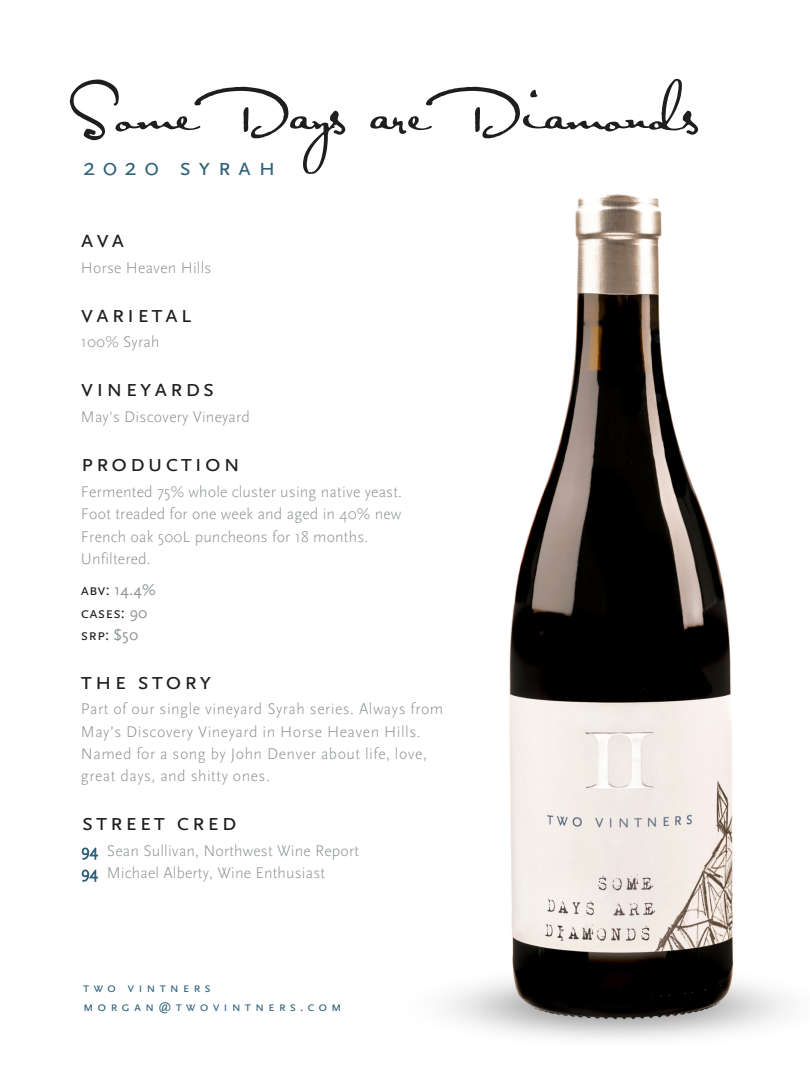
<style>
.page{position:relative;width:810px;height:1080px;background:#fff}
.page>*{position:absolute;margin:0;border:0;box-sizing:border-box;transform-origin:0 0}
.t1{font:51.56px "Satisfaction Pro";letter-spacing:-.04em;color:#1e1e1e}
.t2{font:25.19px "Scala Sans CE Caps";letter-spacing:.29em;color:#2f6179}
.t3{font:25px "Scala Sans CE Caps";letter-spacing:.1em;color:#1e1e1e}
.t4{font:300 16.06px/22.5px "Scala Sans";letter-spacing:.01em;color:#8c9195}
.t5{font:300 16.06px/22.3px "Scala Sans";letter-spacing:.03em;color:#8c9195}
.t6{font:16.06px "Scala Sans CE Caps";letter-spacing:.01em;color:#1e1e1e}
.t7{font:16.06px "Scala Sans CE Caps";color:#8c9195}
.t8{font:13.69px "Scala Sans CE Caps";letter-spacing:.29em;color:#2f6179}
.s1{color:#1e1e1e}
.s2{color:#8c9195}
</style>
<div class="page">
<svg style="left:81px;top:847px;width:18px;height:13px"></svg>
<svg style="left:81px;top:869px;width:18px;height:13px"></svg>
<img style="left:509px;top:194px;width:224px;height:765px">
<img style="left:448px;top:959px;width:340px;height:80px">
<p class="t1" style="left:70px;top:80px;width:631px">Some Days are Diamonds</p>
<p class="t2" style="left:83px;top:153px;width:194px">2020 syrah</p>
<p class="t3" style="left:81px;top:226px;width:45px">ava</p>
<p class="t4" style="left:81px;top:257px;width:132px">Horse Heaven Hills</p>
<p class="t3" style="left:81px;top:300px;width:112px">varietal</p>
<p class="t4" style="left:81px;top:331px;width:80px">100% Syrah</p>
<p class="t3" style="left:81px;top:375px;width:135px">vineyards</p>
<p class="t4" style="left:81px;top:406px;width:170px">May's Discovery Vineyard</p>
<p class="t3" style="left:81px;top:449px;width:161px">production</p>
<p class="t4" style="left:81px;top:480px;width:323px">Fermented 75% whole cluster using native yeast.<br>Foot treaded for one week and aged in 40% new French oak 500L puncheons for 18 months.<br>Unfiltered.</p>
<p class="t7" style="left:81px;top:581px;width:76px"><span class="s1">abv:</span> 14.4%</p>
<p class="t6" style="left:81px;top:604px;width:68px">cases: <span class="s2">90</span></p>
<p class="t6" style="left:81px;top:626px;width:59px">srp: <span class="s2">$50</span></p>
<p class="t3" style="left:81px;top:667px;width:132px">the story</p>
<p class="t5" style="left:81px;top:698px;width:364px">Part of our single vineyard Syrah series. Always from May’s Discovery Vineyard in Horse Heaven Hills.<br>Named for a song by John Denver about life, love, great days, and shitty ones.</p>
<p class="t3" style="left:82px;top:808px;width:156px">street cred</p>
<p class="t4" style="left:107px;top:840px;width:254px">Sean Sullivan, Northwest Wine Report</p>
<p class="t4" style="left:107px;top:862px;width:220px">Michael Alberty, Wine Enthusiast</p>
<p class="t8" style="left:83px;top:980px;width:129px">two vintners</p>
<p class="t8" style="left:83px;top:999px;width:260px">morgan@twovintners.com</p>
</div>
